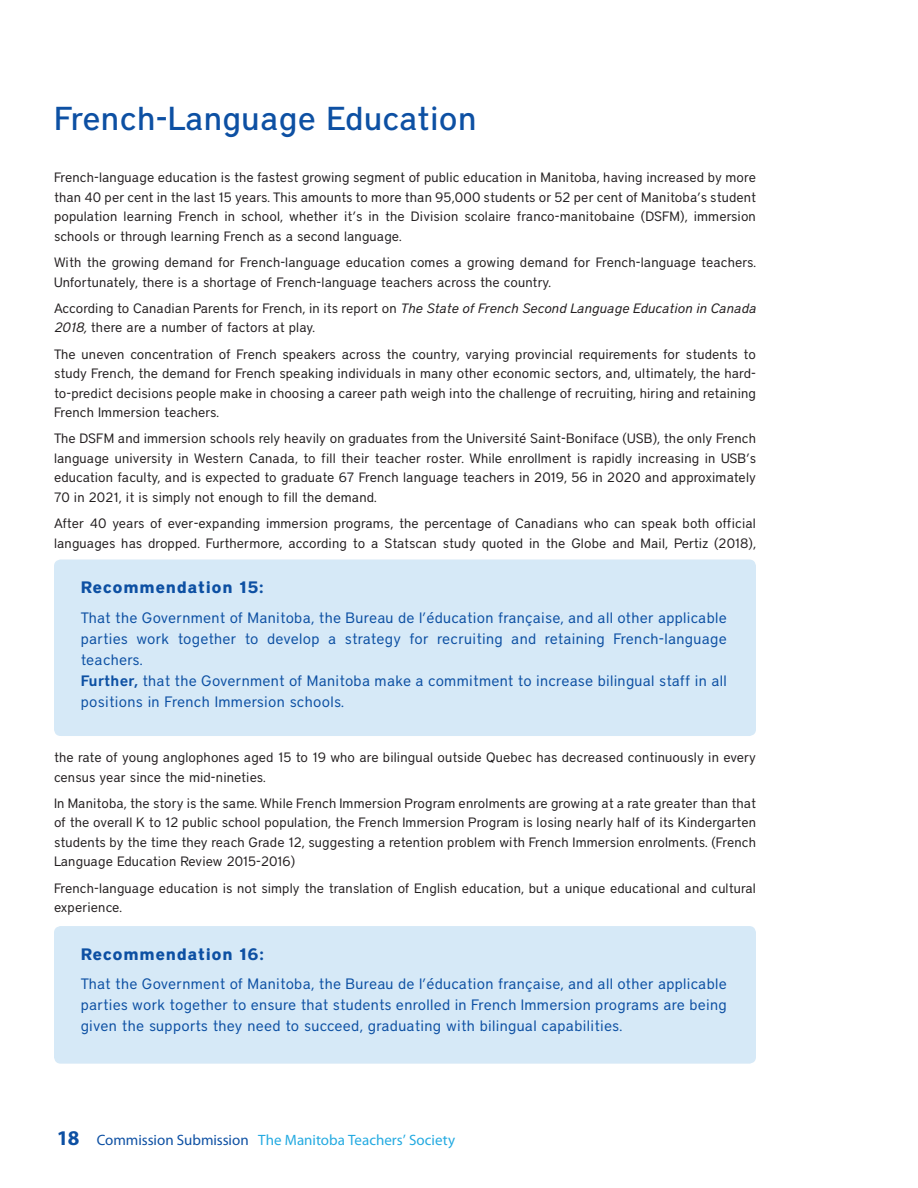
<style>
.page{position:relative;width:918px;height:1188px;background:#fff}
.page>*{position:absolute;margin:0;border:0;box-sizing:border-box;transform-origin:0 0}
.t1{font:500 33px "District";letter-spacing:.01em;color:#0d50a3}
.t2{font:700 16.5px "District";letter-spacing:.04em;color:#0d50a3}
.t3{font:15px/21px "District";letter-spacing:.02em;color:#0d50a3}
.t4{font:15px "Myriad Pro";color:#24aae1}
.t5{font:13.5px/19.5px "District";letter-spacing:.01em;color:#231f20}
.s1{font-style:italic}
.s2{font-weight:600}
.s3{font-weight:700;font-size:21px;color:#0d50a3}
.s4{color:#0d50a3}
</style>
<div class="page">
<div style="left:54px;top:560px;width:702px;height:176px;background:#d6e9f7;border-radius:7px"></div>
<div style="left:54px;top:926px;width:702px;height:138px;background:#d6e9f7;border-radius:7px"></div>
<h1 class="t1" style="left:54px;top:99px;width:424px">French-Language Education</h1>
<p class="t5" style="left:54px;top:168px;width:704px;text-align:justify">French-language education is the fastest growing segment of public education in Manitoba, having increased by more than 40 per cent in the last 15 years. This amounts to more than 95,000 students or 52 per cent of Manitoba’s student population learning French in school, whether it’s in the Division scolaire franco-manitobaine (DSFM), immersion schools or through learning French as a second language.</p>
<p class="t5" style="left:54px;top:253px;width:704px">With the growing demand for French-language education comes a growing demand for French-language teachers.<br>Unfortunately, there is a shortage of French-language teachers across the country.</p>
<p class="t5" style="left:54px;top:298px;width:704px">According to Canadian Parents for French, in its report on <span class="s1">The State of French Second Language Education in Canada<br>2018,</span> there are a number of factors at play.</p>
<p class="t5" style="left:54px;top:344px;width:704px;text-align:justify">The uneven concentration of French speakers across the country, varying provincial requirements for students to study French, the demand for French speaking individuals in many other economic sectors, and, ultimately, the hard&shy;to-predict decisions people make in choosing a career path weigh into the challenge of recruiting, hiring and retaining French Immersion teachers.</p>
<p class="t5" style="left:54px;top:429px;width:704px;text-align:justify">The DSFM and immersion schools rely heavily on graduates from the Université Saint-Boniface (USB), the only French language university in Western Canada, to fill their teacher roster. While enrollment is rapidly increasing in USB’s education faculty, and is expected to graduate 67 French language teachers in 2019, 56 in 2020 and approximately 70 in 2021, it is simply not enough to fill the demand.</p>
<p class="t5" style="left:54px;top:513px;width:704px">After 40 years of ever-expanding immersion programs, the percentage of Canadians who can speak both official languages has dropped. Furthermore, according to a Statscan study quoted in the Globe and Mail, Pertiz (2018),</p>
<p class="t2" style="left:81px;top:577px;width:184px">Recommendation 15:</p>
<p class="t3" style="left:81px;top:607px;width:648px">That the Government of Manitoba, the Bureau de l’éducation française, and all other applicable parties work together to develop a strategy for recruiting and retaining French-language teachers.<br><span class="s2">Further,</span> that the Government of Manitoba make a commitment to increase bilingual staff in all positions in French Immersion schools.</p>
<p class="t5" style="left:54px;top:747px;width:703px">the rate of young anglophones aged 15 to 19 who are bilingual outside Quebec has decreased continuously in every census year since the mid-nineties.</p>
<p class="t5" style="left:54px;top:793px;width:704px;text-align:justify">In Manitoba, the story is the same. While French Immersion Program enrolments are growing at a rate greater than that of the overall K to 12 public school population, the French Immersion Program is losing nearly half of its Kindergarten students by the time they reach Grade 12, suggesting a retention problem with French Immersion enrolments. (French Language Education Review 2015-2016)</p>
<p class="t5" style="left:54px;top:878px;width:703px">French-language education is not simply the translation of English education, but a unique educational and cultural experience.</p>
<p class="t2" style="left:81px;top:944px;width:185px">Recommendation 16:</p>
<p class="t3" style="left:81px;top:974px;width:648px;text-align:justify">That the Government of Manitoba, the Bureau de l’éducation française, and all other applicable parties work together to ensure that students enrolled in French Immersion programs are being given the supports they need to succeed, graduating with bilingual capabilities.</p>
<p class="t4" style="left:57px;top:1131px;width:400px"><span class="s3">18</span> <span class="s4">Commission Submission</span> The Manitoba Teachers’ Society</p>
</div>
